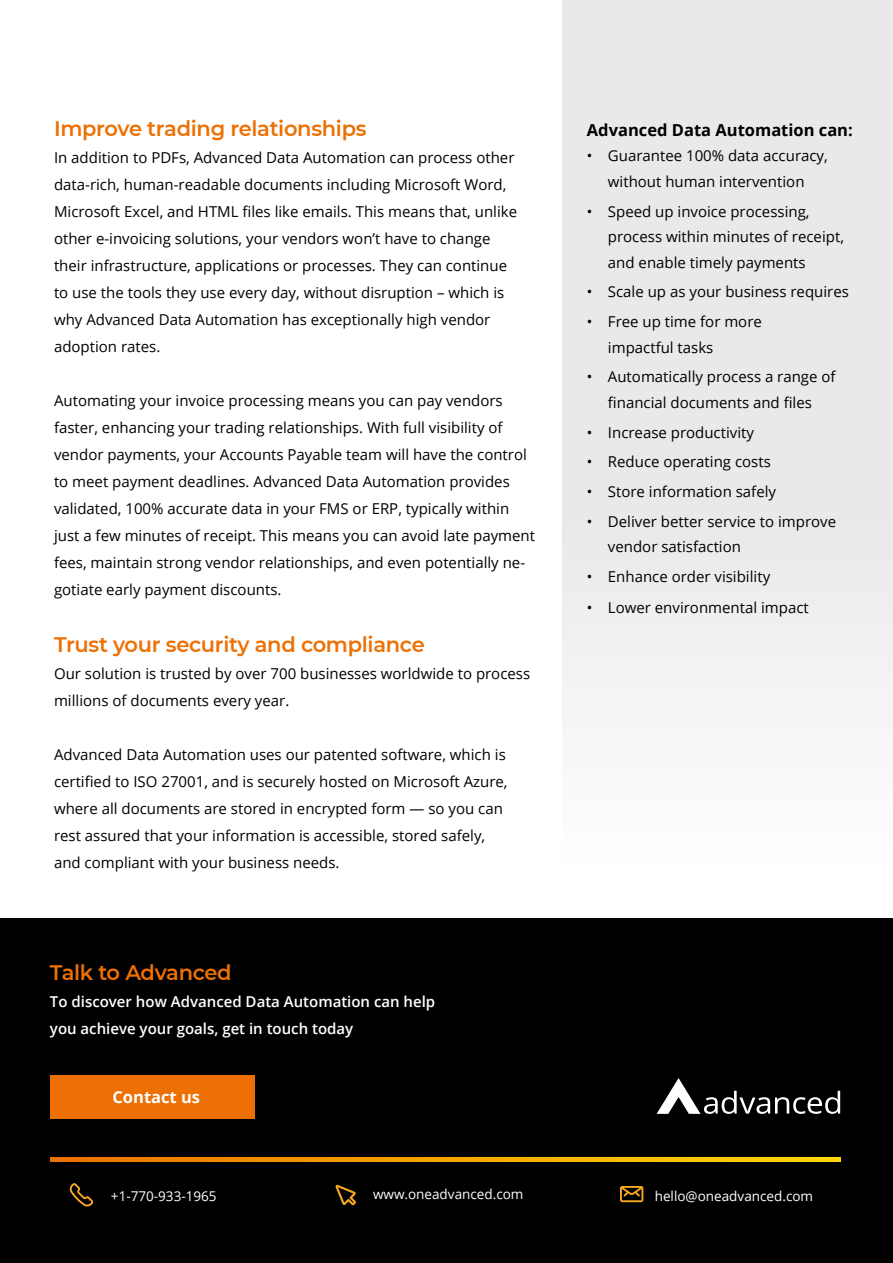
<style>
.page{position:relative;width:893px;height:1263px;background:#fff}
.page>*{position:absolute;margin:0;border:0;box-sizing:border-box;transform-origin:0 0}
.t1{font:600 21px "Montserrat";letter-spacing:-.015em;color:#ed7004}
.t2{font:700 16.5px "Open Sans";color:#000}
.t3{font:700 16.5px "Open Sans";color:#fff}
.t4{font:15px/27px "Open Sans";color:#000}
.t5{font:600 15px/27px "Open Sans";color:#fff}
.t6{font:13.5px "Open Sans";color:#fff}
</style>
<div class="page">
<div style="left:0;top:918px;width:893px;height:345px;background:#000"></div>
<div style="left:50px;top:1075px;width:204px;height:44px;background:#ed7004"></div>
<svg style="left:50px;top:1158px;width:791px;height:3px;background:#f6a400"></svg>
<svg style="left:69px;top:1183px;width:24px;height:24px"></svg>
<svg style="left:620px;top:1186px;width:23px;height:16px"></svg>
<svg style="left:335px;top:1185px;width:21px;height:20px"></svg>
<svg style="left:657px;top:1078px;width:183px;height:36px"></svg>
<svg style="left:563px;top:0;width:330px;height:707px;background:#eaeaea"></svg>
<h1 class="t1" style="left:54px;top:113px;width:314px">Improve trading relationships</h1>
<p class="t4" style="left:54px;top:144px;width:465px">In addition to PDFs, Advanced Data Automation can process other data-rich, human-readable documents including Microsoft Word, Microsoft Excel, and HTML files like emails. This means that, unlike other e-invoicing solutions, your vendors won’t have to change their infrastructure, applications or processes. They can continue to use the tools they use every day, without disruption – which is why Advanced Data Automation has exceptionally high vendor adoption rates.</p>
<p class="t4" style="left:54px;top:387px;width:483px">Automating your invoice processing means you can pay vendors faster, enhancing your trading relationships. With full visibility of vendor payments, your Accounts Payable team will have the control to meet payment deadlines. Advanced Data Automation provides validated, 100% accurate data in your FMS or ERP, typically within just a few minutes of receipt. This means you can avoid late payment fees, maintain strong vendor relationships, and even potentially ne&shy;gotiate early payment discounts.</p>
<h1 class="t1" style="left:54px;top:629px;width:372px">Trust your security and compliance</h1>
<p class="t4" style="left:54px;top:660px;width:478px">Our solution is trusted by over 700 businesses worldwide to process millions of documents every year.</p>
<p class="t4" style="left:54px;top:741px;width:455px">Advanced Data Automation uses our patented software, which is certified to ISO 27001, and is securely hosted on Microsoft Azure, where all documents are stored in encrypted form — so you can rest assured that your information is accessible, stored safely, and compliant with your business needs.</p>
<h1 class="t1" style="left:50px;top:958px;width:183px">Talk to Advanced</h1>
<p class="t5" style="left:50px;top:988px;width:387px">To discover how Advanced Data Automation can help you achieve your goals, get in touch today</p>
<p class="t3" style="left:112px;top:1085px;width:89px">Contact us</p>
<p class="t2" style="left:587px;top:118px;width:267px">Advanced Data Automation can:</p>
<p class="t4" style="left:587px;top:143px;width:242px;line-height:25.5px;text-align:center">• Guarantee 100% data accuracy, without human intervention</p>
<p class="t4" style="left:608px;top:198px;width:238px;line-height:25.5px;text-indent:-21px">• Speed up invoice processing, process within minutes of receipt, and enable timely payments</p>
<p class="t4" style="left:587px;top:278px;width:263px">• Scale up as your business requires</p>
<p class="t4" style="left:608px;top:309px;width:155px;line-height:25.5px;text-indent:-21px">• Free up time for more impactful tasks</p>
<p class="t4" style="left:587px;top:364px;width:250px;line-height:25.5px;text-align:center">• Automatically process a range of financial documents and files</p>
<p class="t4" style="left:587px;top:418px;width:169px">• Increase productivity</p>
<p class="t4" style="left:587px;top:448px;width:185px">• Reduce operating costs</p>
<p class="t4" style="left:587px;top:478px;width:191px">• Store information safely</p>
<p class="t4" style="left:608px;top:508px;width:230px;line-height:25.5px;text-indent:-21px">• Deliver better service to improve vendor satisfaction</p>
<p class="t4" style="left:587px;top:563px;width:185px">• Enhance order visibility</p>
<p class="t4" style="left:587px;top:594px;width:223px">• Lower environmental impact</p>
<p class="t6" style="left:111px;top:1187px;width:107px">+1-770-933-1965</p>
<p class="t6" style="left:373px;top:1185px;width:152px">www.oneadvanced.com</p>
<p class="t6" style="left:655px;top:1186px;width:160px">hello@oneadvanced.com</p>
</div>
